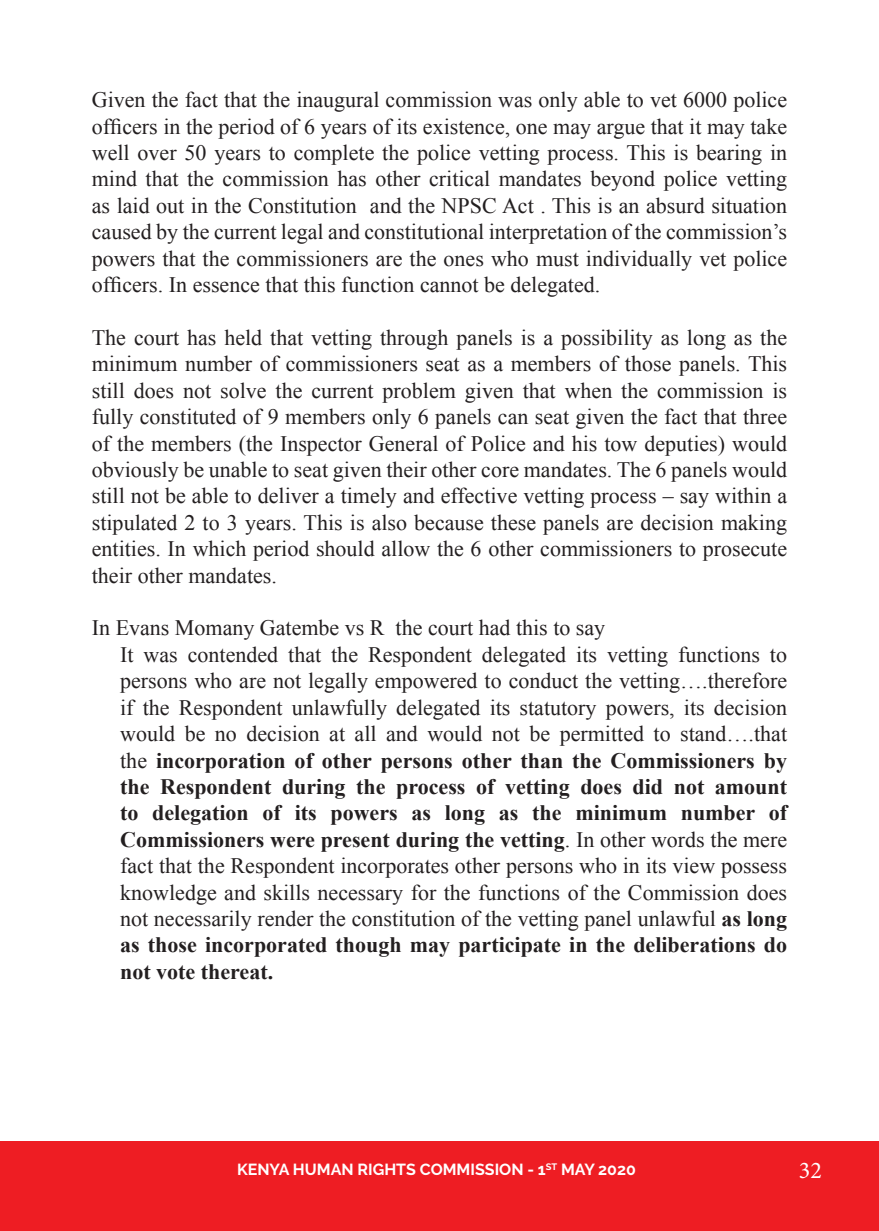
<style>
.page{position:relative;width:879px;height:1231px;background:#fff}
.page>*{position:absolute;margin:0;border:0;box-sizing:border-box;transform-origin:0 0}
.t1{font:24px "Minion Pro";color:#fff}
.t2{font:22px/26.4px "Times New Roman";color:#231f20;text-align:justify}
.t3{font:700 16px "Raleway";color:#fff}
.s1{font-weight:700}
</style>
<div class="page">
<div style="left:0;top:1141px;width:879px;height:89px;background:#ee1d23"></div>
<p class="t2" style="left:92px;top:86px;width:697px">Given the fact that the inaugural commission was only able to vet 6000 police officers in the period of 6 years of its existence, one may argue that it may take well over 50 years to complete the police vetting process. This is bearing in mind that the commission has other critical mandates beyond police vetting as laid out in the Constitution and the NPSC Act . This is an absurd situation caused by the current legal and constitutional interpretation of the commission’s powers that the commissioners are the ones who must individually vet police officers. In essence that this function cannot be delegated.</p>
<p class="t2" style="left:92px;top:324px;width:697px">The court has held that vetting through panels is a possibility as long as the minimum number of commissioners seat as a members of those panels. This still does not solve the current problem given that when the commission is fully constituted of 9 members only 6 panels can seat given the fact that three of the members (the Inspector General of Police and his tow deputies) would obviously be unable to seat given their other core mandates. The 6 panels would still not be able to deliver a timely and effective vetting process – say within a stipulated 2 to 3 years. This is also because these panels are decision making entities. In which period should allow the 6 other commissioners to prosecute their other mandates.</p>
<p class="t2" style="left:120px;top:614px;width:668px;text-align:left;text-indent:-28px">In Evans Momany Gatembe vs R the court had this to say<br>It was contended that the Respondent delegated its vetting functions to persons who are not legally empowered to conduct the vetting….therefore if the Respondent unlawfully delegated its statutory powers, its decision would be no decision at all and would not be permitted to stand….that the <span class="s1">incorporation of other persons other than the Commissioners by the Respondent during the process of vetting does did not amount to delegation of its powers as long as the minimum number of Commissioners were present during the vetting</span>. In other words the mere fact that the Respondent incorporates other persons who in its view possess knowledge and skills necessary for the functions of the Commission does not necessarily render the constitution of the vetting panel unlawful <span class="s1">as long as those incorporated though may participate in the deliberations do not vote thereat.</span></p>
<p class="t3" style="left:237px;top:1160px;width:400px">KENYA HUMAN RIGHTS COMMISSION - 1<sup>ST</sup> MAY 2020</p>
<p class="t1" style="left:799px;top:1153px;width:25px">32</p>
</div>
